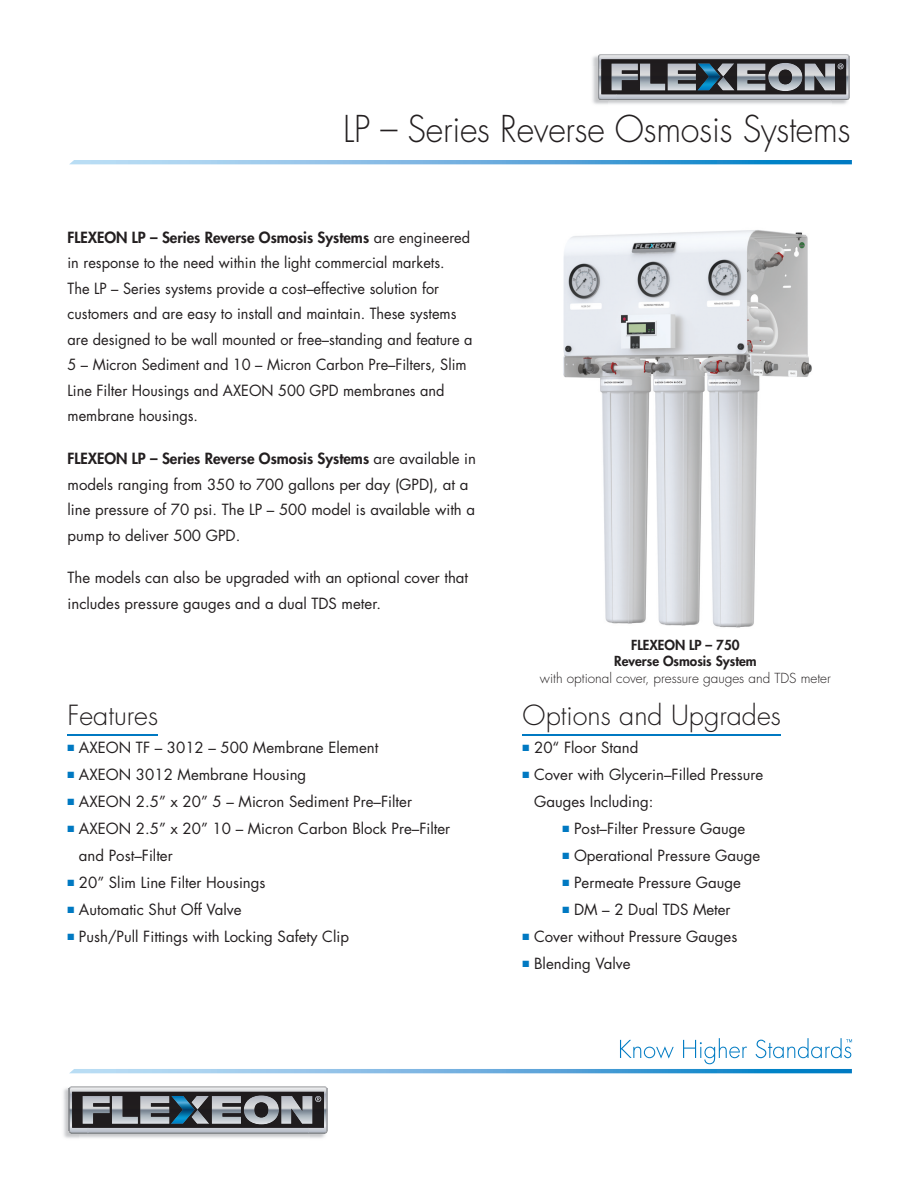
<style>
.page{position:relative;width:918px;height:1188px;background:#fff}
.page>*{position:absolute;margin:0;border:0;box-sizing:border-box;transform-origin:0 0}
.t1{font:300 36px "Futura Std";letter-spacing:-.005em;color:#231f20;scale:.95 1}
.t2{font:300 27px "Futura Std";color:#231f20}
.t3{font:15px/25.5px "Futura Std";color:#231f20}
.t4{font:300 13.5px "Futura Std";color:#231f20}
.t5{font:800 13.5px/16.5px "Futura Std";color:#231f20;text-align:center}
.s1{font-weight:800}
.s2{color:#0079c2}
</style>
<div class="page">
<svg style="left:70px;top:160px;width:782px;height:4px;background:#67aede"></svg>
<svg style="left:70px;top:1038px;width:782px;height:35px"></svg>
<img style="left:592px;top:56px;width:6px;height:11px">
<img style="left:592px;top:67px;width:16px;height:38px">
<img style="left:832px;top:100px;width:16px;height:5px">
<svg style="left:598px;top:54px;width:252px;height:46px;background:#787c82"></svg>
<img style="left:63px;top:1088px;width:6px;height:11px">
<img style="left:63px;top:1099px;width:16px;height:39px">
<img style="left:309px;top:1134px;width:16px;height:4px">
<svg style="left:69px;top:1086px;width:259px;height:48px;background:#797d83"></svg>
<img style="left:563px;top:230px;width:249px;height:398px">
<hr style="left:68px;top:734px;width:90px;height:1px;background:#0079c2">
<hr style="left:523px;top:734px;width:258px;height:1px;background:#0079c2">
<h1 class="t1" style="left:343px;top:112px;width:535px">LP – Series Reverse Osmosis Systems</h1>
<p class="t3" style="left:68px;top:226px;width:407px"><span class="s1">FLEXEON LP – Series Reverse Osmosis Systems</span> are engineered in response to the need within the light commercial markets.<br>The LP – Series systems provide a cost–effective solution for customers and are easy to install and maintain. These systems are designed to be wall mounted or free–standing and feature a 5 – Micron Sediment and 10 – Micron Carbon Pre–Filters, Slim Line Filter Housings and AXEON 500 GPD membranes and membrane housings.</p>
<p class="t3" style="left:68px;top:447px;width:410px"><span class="s1">FLEXEON LP – Series Reverse Osmosis Systems</span> are available in models ranging from 350 to 700 gallons per day (GPD), at a line pressure of 70 psi. The LP – 500 model is available with a pump to deliver 500 GPD.</p>
<p class="t3" style="left:68px;top:566px;width:402px">The models can also be upgraded with an optional cover that includes pressure gauges and a dual TDS meter.</p>
<h2 class="t2" style="left:68px;top:703px;width:92px">Features</h2>
<p class="t3" style="left:68px;top:736px;width:312px"><span class="s2">■</span> AXEON TF – 3012 – 500 Membrane Element</p>
<p class="t3" style="left:68px;top:763px;width:240px"><span class="s2">■</span> AXEON 3012 Membrane Housing</p>
<p class="t3" style="left:68px;top:790px;width:346px"><span class="s2">■</span> AXEON 2.5” x 20” 5 – Micron Sediment Pre–Filter</p>
<p class="t3" style="left:79px;top:817px;width:373px;line-height:27px;text-indent:-11px"><span class="s2">■</span> AXEON 2.5” x 20” 10 – Micron Carbon Block Pre–Filter and Post–Filter</p>
<p class="t3" style="left:68px;top:871px;width:200px"><span class="s2">■</span> 20” Slim Line Filter Housings</p>
<p class="t3" style="left:68px;top:898px;width:176px"><span class="s2">■</span> Automatic Shut Off Valve</p>
<p class="t3" style="left:68px;top:925px;width:283px"><span class="s2">■</span> Push/Pull Fittings with Locking Safety Clip</p>
<p class="t5" style="left:614px;top:638px;width:144px">FLEXEON LP – 750<br>Reverse Osmosis System</p>
<p class="t4" style="left:540px;top:672px;width:292px">with optional cover, pressure gauges and TDS meter</p>
<h2 class="t2" style="left:523px;top:703px;width:260px">Options and Upgrades</h2>
<p class="t3" style="left:523px;top:736px;width:117px"><span class="s2">■</span> 20“ Floor Stand</p>
<p class="t3" style="left:534px;top:762px;width:231px;line-height:27px;text-indent:-11px"><span class="s2">■</span> Cover with Glycerin–Filled Pressure<br>Gauges Including:</p>
<p class="t3" style="left:563px;top:817px;width:184px"><span class="s2">■</span> Post–Filter Pressure Gauge</p>
<p class="t3" style="left:563px;top:844px;width:199px"><span class="s2">■</span> Operational Pressure Gauge</p>
<p class="t3" style="left:563px;top:871px;width:180px"><span class="s2">■</span> Permeate Pressure Gauge</p>
<p class="t3" style="left:563px;top:898px;width:170px"><span class="s2">■</span> DM – 2 Dual TDS Meter</p>
<p class="t3" style="left:523px;top:925px;width:216px"><span class="s2">■</span> Cover without Pressure Gauges</p>
<p class="t3" style="left:523px;top:952px;width:109px"><span class="s2">■</span> Blending Valve</p>
</div>
